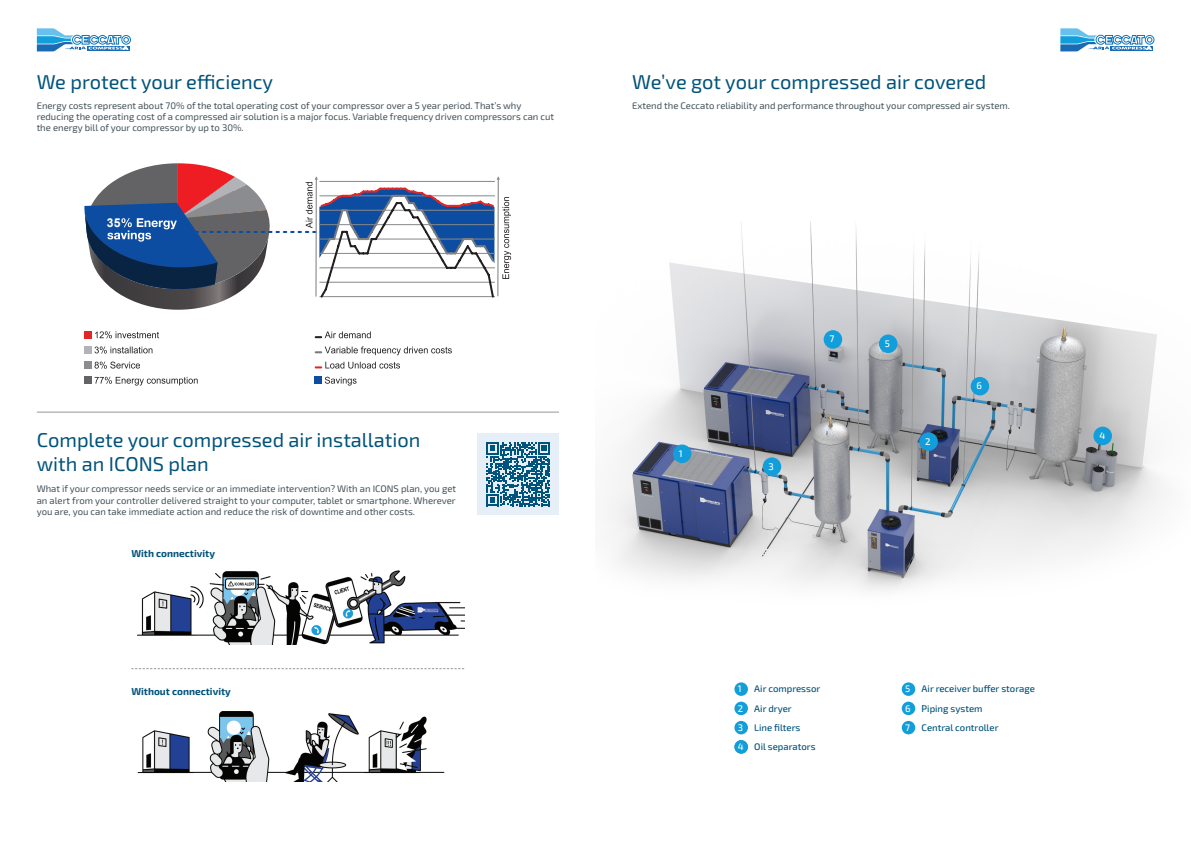
<style>
.page{position:relative;width:1191px;height:842px;background:#fff}
.page>*{position:absolute;margin:0;border:0;box-sizing:border-box;transform-origin:0 0}
._30_pt{font:20px/24px "Exo 2";color:#00537a}
.t1{font:700 12.2px "Arial";color:#fff}
.Paragraph_Style_1{font:700 10px "Exo 2";color:#00537a}
.Body_Text{font:500 9.6px "Exo 2";color:#fff}
.Body_Text-2{font:9.5px/11.4px "Exo 2";color:#425159}
.Body_Text-3{font:500 9.5px "Exo 2";color:#00537a}
.Body_Text-4{font:500 9.5px "Exo 2";color:#fff}
</style>
<div class="page">
<svg style="left:37px;top:28px;width:94px;height:23px"></svg>
<svg style="left:1060px;top:28px;width:94px;height:23px"></svg>
<img style="left:608px;top:221px;width:555px;height:370px">
<div style="left:84px;top:331px;width:8px;height:7px;background:#e12725"></div>
<svg style="left:95px;top:331px;width:64px;height:7px"></svg>
<div style="left:84px;top:346px;width:8px;height:7px;background:#b2b3b7"></div>
<svg style="left:95px;top:346px;width:57px;height:8px"></svg>
<div style="left:84px;top:361px;width:8px;height:7px;background:#8a8c8f"></div>
<svg style="left:94px;top:362px;width:46px;height:7px"></svg>
<div style="left:84px;top:376px;width:8px;height:8px;background:#636366"></div>
<svg style="left:95px;top:377px;width:103px;height:9px"></svg>
<svg style="left:316px;top:331px;width:55px;height:7px"></svg>
<svg style="left:316px;top:346px;width:136px;height:9px"></svg>
<div style="left:315px;top:376px;width:7px;height:8px;background:#0d4da1"></div>
<svg style="left:325px;top:377px;width:31px;height:9px"></svg>
<svg style="left:84px;top:163px;width:427px;height:147px"></svg>
<svg style="left:316px;top:362px;width:84px;height:7px"></svg>
<img style="left:137px;top:570px;width:327px;height:74px">
<img style="left:137px;top:711px;width:308px;height:70px">
<hr style="left:37px;top:412px;width:522px;height:1px;background:#939598">
<svg style="left:131px;top:668px;width:333px;height:1px"></svg>
<div style="left:478px;top:434px;width:81px;height:81px;background:#e6eff8"></div>
<svg style="left:486px;top:442px;width:64px;height:64px"></svg>
<div style="left:734px;top:682px;width:14px;height:14px;background:#119eda;border-radius:50%"></div>
<div style="left:901px;top:682px;width:14px;height:14px;background:#119eda;border-radius:50%"></div>
<div style="left:734px;top:702px;width:14px;height:13px;background:#119eda;border-radius:50%"></div>
<div style="left:901px;top:702px;width:14px;height:13px;background:#119eda;border-radius:50%"></div>
<div style="left:734px;top:721px;width:14px;height:13px;background:#119eda;border-radius:50%"></div>
<div style="left:901px;top:721px;width:14px;height:13px;background:#119eda;border-radius:50%"></div>
<div style="left:734px;top:740px;width:14px;height:14px;background:#119eda;border-radius:50%"></div>
<div style="left:673px;top:444px;width:18px;height:19px;background:#119eda;border-radius:50%"></div>
<div style="left:919px;top:432px;width:19px;height:19px;background:#119eda;border-radius:50%"></div>
<div style="left:970px;top:377px;width:19px;height:18px;background:#119eda;border-radius:50%"></div>
<div style="left:762px;top:457px;width:19px;height:19px;background:#119eda;border-radius:50%"></div>
<div style="left:1093px;top:427px;width:19px;height:18px;background:#119eda;border-radius:50%"></div>
<div style="left:879px;top:334px;width:18px;height:19px;background:#119eda;border-radius:50%"></div>
<div style="left:823px;top:330px;width:19px;height:19px;background:#119eda;border-radius:50%"></div>
<p class="_30_pt" style="left:37px;top:70px;width:238px">We protect your efficiency</p>
<p class="_30_pt" style="left:632px;top:70px;width:355px">We’ve got your compressed air covered</p>
<p class="Body_Text-2" style="left:37px;top:99px;width:519px">Energy costs represent about 70% of the total operating cost of your compressor over a 5 year period. That’s why reducing the operating cost of a compressed air solution is a major focus. Variable frequency driven compressors can cut the energy bill of your compressor by up to 30%.</p>
<p class="Body_Text-2" style="left:632px;top:99px;width:379px">Extend the Ceccato reliability and performance throughout your compressed air system.</p>
<p class="t1" style="left:107px;top:214px;width:15px">35</p>
<p class="_30_pt" style="left:37px;top:427px;width:385px">Complete your compressed air installation with an ICONS plan</p>
<p class="Body_Text-2" style="left:37px;top:483px;width:421px;text-align:justify">What if your compressor needs service or an immediate intervention? With an ICONS plan, you get an alert from your controller delivered straight to your computer, tablet or smartphone. Wherever you are, you can take immediate action and reduce the risk of downtime and other costs.</p>
<p class="Paragraph_Style_1" style="left:131px;top:546px;width:85px">With connectivity</p>
<p class="Body_Text" style="left:679px;top:447px;width:5px">1</p>
<p class="Body_Text" style="left:768px;top:459px;width:7px">3</p>
<p class="Body_Text" style="left:829px;top:332px;width:6px">7</p>
<p class="Paragraph_Style_1" style="left:131px;top:684px;width:101px">Without connectivity</p>
<p class="Body_Text-3" style="left:754px;top:682px;width:67px">Air compressor</p>
<p class="Body_Text-3" style="left:754px;top:701px;width:39px">Air dryer</p>
<p class="Body_Text-3" style="left:754px;top:721px;width:48px">Line filters</p>
<p class="Body_Text-3" style="left:754px;top:740px;width:63px">Oil separators</p>
<p class="Body_Text-4" style="left:737px;top:682px;width:5px">1</p>
<p class="Body_Text-4" style="left:737px;top:701px;width:7px">2</p>
<p class="Body_Text-4" style="left:737px;top:721px;width:7px">3</p>
<p class="Body_Text-4" style="left:737px;top:740px;width:7px">4</p>
<p class="Body_Text" style="left:885px;top:337px;width:7px">5</p>
<p class="Body_Text" style="left:925px;top:434px;width:7px">2</p>
<p class="Body_Text" style="left:976px;top:379px;width:7px">6</p>
<p class="Body_Text-4" style="left:905px;top:682px;width:7px">5</p>
<p class="Body_Text-4" style="left:905px;top:701px;width:7px">6</p>
<p class="Body_Text-4" style="left:905px;top:721px;width:6px">7</p>
<p class="Body_Text-3" style="left:921px;top:682px;width:115px">Air receiver buffer storage</p>
<p class="Body_Text-3" style="left:921px;top:701px;width:62px">Piping system</p>
<p class="Body_Text-3" style="left:921px;top:721px;width:78px">Central controller</p>
<p class="Body_Text" style="left:1099px;top:429px;width:7px">4</p>
</div>
